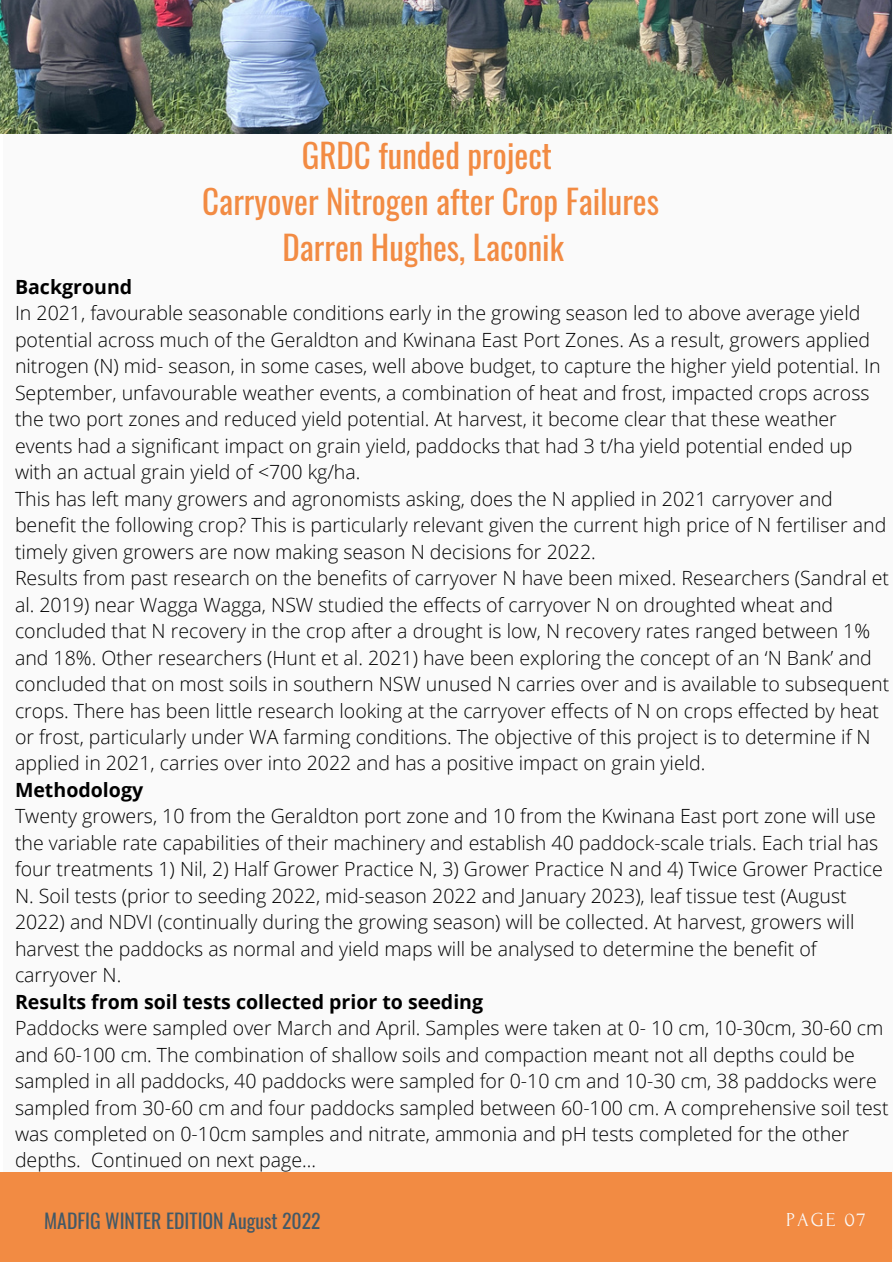
<style>
.page{position:relative;width:893px;height:1264px;background:#fff}
.page>*{position:absolute;margin:0;border:0;box-sizing:border-box;transform-origin:0 0}
.t1{font:33px/46px "Oswald";color:#f28b43;text-align:center}
.t2{font:19.8px "Oswald";color:#435967}
.t3{font:19.8px "Forum";letter-spacing:.1em;color:#fafafa}
.t4{font:300 19.5px/26.4px "Open Sans";color:#000}
.t5{font:700 19.5px "Open Sans";color:#000}
</style>
<div class="page">
<div style="left:4px;top:0;width:888px;height:1248px;background:#fafafa"></div>
<img style="left:0;top:0;width:891px;height:134px">
<div style="left:0;top:1172px;width:891px;height:89px;background:#f28b43"></div>
<h1 class="t1" style="left:202px;top:131px;width:458px">GRDC funded project<br>Carryover Nitrogen after Crop Failures<br>Darren Hughes, Laconik</h1>
<p class="t5" style="left:15px;top:273px;width:119px">Background</p>
<p class="t4" style="left:15px;top:300px;width:875px">In 2021, favourable seasonable conditions early in the growing season led to above average yield potential across much of the Geraldton and Kwinana East Port Zones. As a result, growers applied nitrogen (N) mid- season, in some cases, well above budget, to capture the higher yield potential. In September, unfavourable weather events, a combination of heat and frost, impacted crops across the two port zones and reduced yield potential. At harvest, it become clear that these weather events had a significant impact on grain yield, paddocks that had 3 t/ha yield potential ended up with an actual grain yield of &lt;700 kg/ha.<br>This has left many growers and agronomists asking, does the N applied in 2021 carryover and benefit the following crop? This is particularly relevant given the current high price of N fertiliser and timely given growers are now making season N decisions for 2022.<br>Results from past research on the benefits of carryover N have been mixed. Researchers (Sandral et al. 2019) near Wagga Wagga, NSW studied the effects of carryover N on droughted wheat and concluded that N recovery in the crop after a drought is low, N recovery rates ranged between 1% and 18%. Other researchers (Hunt et al. 2021) have been exploring the concept of an ‘N Bank’ and concluded that on most soils in southern NSW unused N carries over and is available to subsequent crops. There has been little research looking at the carryover effects of N on crops effected by heat or frost, particularly under WA farming conditions. The objective of this project is to determine if N applied in 2021, carries over into 2022 and has a positive impact on grain yield.</p>
<p class="t5" style="left:15px;top:776px;width:130px">Methodology</p>
<p class="t4" style="left:15px;top:802px;width:869px">Twenty growers, 10 from the Geraldton port zone and 10 from the Kwinana East port zone will use the variable rate capabilities of their machinery and establish 40 paddock-scale trials. Each trial has four treatments 1) Nil, 2) Half Grower Practice N, 3) Grower Practice N and 4) Twice Grower Practice N. Soil tests (prior to seeding 2022, mid-season 2022 and January 2023), leaf tissue test (August 2022) and NDVI (continually during the growing season) will be collected. At harvest, growers will harvest the paddocks as normal and yield maps will be analysed to determine the benefit of carryover N.</p>
<p class="t5" style="left:15px;top:987px;width:469px">Results from soil tests collected prior to seeding</p>
<p class="t4" style="left:15px;top:1014px;width:875px">Paddocks were sampled over March and April. Samples were taken at 0- 10 cm, 10-30cm, 30-60 cm and 60-100 cm. The combination of shallow soils and compaction meant not all depths could be sampled in all paddocks, 40 paddocks were sampled for 0-10 cm and 10-30 cm, 38 paddocks were sampled from 30-60 cm and four paddocks sampled between 60-100 cm. A comprehensive soil test was completed on 0-10cm samples and nitrate, ammonia and pH tests completed for the other depths. Continued on next page...</p>
<p class="t2" style="left:44px;top:1204px;width:278px">MADFIG WINTER EDITION August 2022</p>
<p class="t3" style="left:786px;top:1209px;width:81px">PAGE 07</p>
</div>
